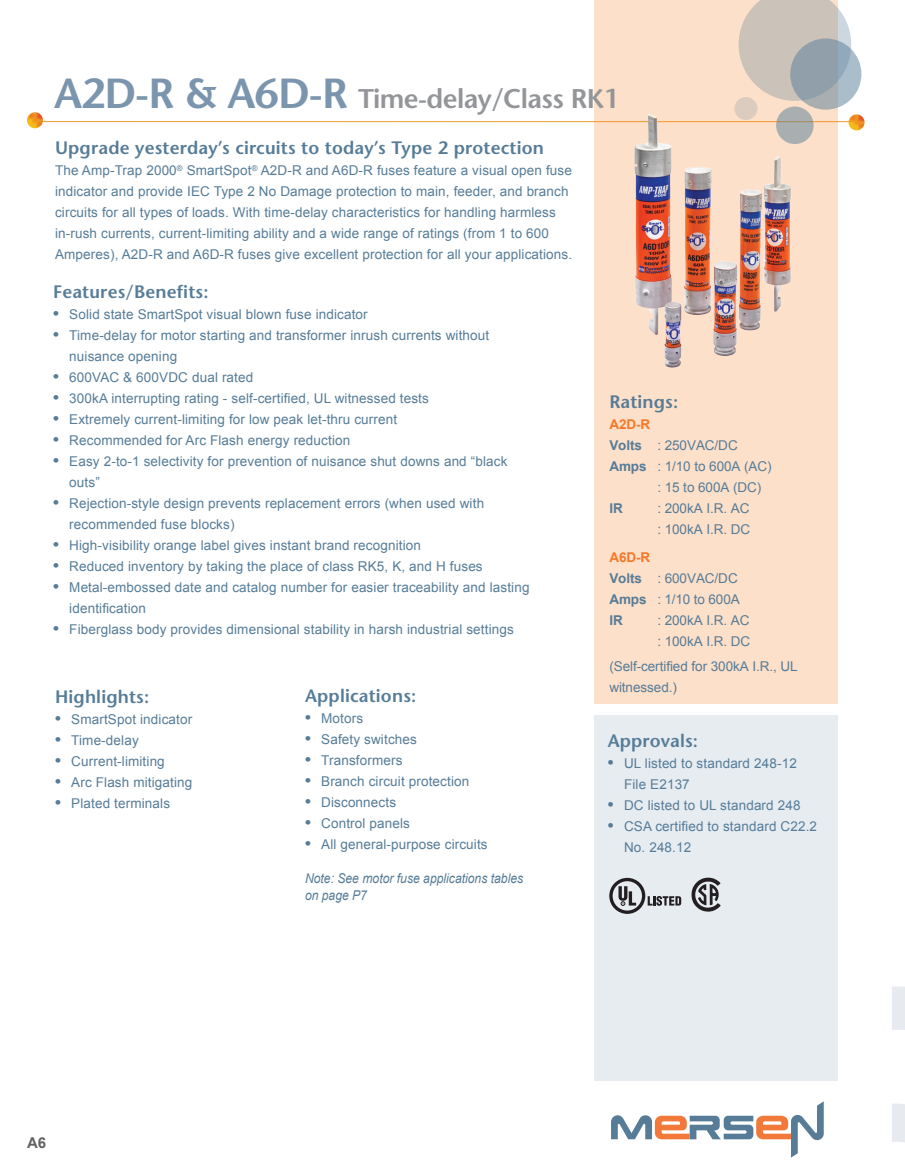
<style>
.page{position:relative;width:905px;height:1175px;background:#fff}
.page>*{position:absolute;margin:0;border:0;box-sizing:border-box;transform-origin:0 0}
.t1{font:600 27px "Stone Sans Std";letter-spacing:-.02em;color:#939598}
.t2{font:600 18px "Stone Sans Std";letter-spacing:.01em;color:#567c98}
.t3{font:700 15px "Arial";color:#636366}
.t4{font:13.5px/21px "Arial";letter-spacing:.01em;color:#567c98}
.t5{font:italic 13.5px/16.2px "Arial";color:#567c98;scale:.9 1}
.t6{font:700 13.5px "Arial";color:#f4792a}
.t7{font:700 13.5px "Arial";color:#567c98}
.s1{font-size:42px;color:#7a95ad}
.s2{font-weight:700;font-size:16.5px}
.s3{font-weight:700}
.s4{font-weight:700;color:#f4792a}
</style>
<div class="page">
<svg style="left:892px;top:986px;width:12px;height:156px"></svg>
<div style="left:595px;top:0;width:243px;height:703px;background:#fde0c9"></div>
<div style="left:595px;top:714px;width:243px;height:366px;background:#e7ecf1"></div>
<svg style="left:848px;top:114px;width:16px;height:16px"></svg>
<hr style="left:35px;top:121px;width:818px;height:1px;background:#f09320">
<svg style="left:27px;top:112px;width:16px;height:16px"></svg>
<svg style="left:738px;top:0;width:113px;height:101px"></svg>
<svg style="left:790px;top:38px;width:71px;height:72px;background:#99a8b2"></svg>
<div style="left:776px;top:106px;width:37px;height:38px;background:linear-gradient(to bottom,#aaaeaf,#a8adaf);border-radius:50%"></div>
<div style="left:734px;top:97px;width:23px;height:23px;background:#dcccbf;border-radius:50%"></div>
<svg style="left:611px;top:1102px;width:212px;height:55px"></svg>
<img style="left:622px;top:109px;width:174px;height:259px">
<img style="left:691px;top:878px;width:29px;height:33px">
<svg style="left:609px;top:878px;width:72px;height:36px"></svg>
<h1 class="t1" style="left:54px;top:82px;width:566px"><span class="s1">A2D-R &amp; A6D-R</span> Time-delay/Class RK1</h1>
<h2 class="t2" style="left:55px;top:137px;width:490px">Upgrade yesterday’s circuits to today’s Type 2 protection</h2>
<p class="t4" style="left:55px;top:160px;width:518px">The Amp-Trap 2000<sup>®</sup> SmartSpot<sup>®</sup> A2D-R and A6D-R fuses feature a visual open fuse indicator and provide IEC Type 2 No Damage protection to main, feeder, and branch circuits for all types of loads. With time-delay characteristics for handling harmless in-rush currents, current-limiting ability and a wide range of ratings (from 1 to 600<br>Amperes), A2D-R and A6D-R fuses give excellent protection for all your applications.</p>
<h2 class="t2" style="left:53px;top:281px;width:157px">Features/Benefits:</h2>
<p class="t4" style="left:53px;top:304px;width:316px"><span class="s2">•</span> Solid state SmartSpot visual blown fuse indicator</p>
<p class="t4" style="left:69px;top:325px;width:421px;text-indent:-16px"><span class="s2">•</span> Time-delay for motor starting and transformer inrush currents without nuisance opening</p>
<p class="t4" style="left:53px;top:367px;width:202px"><span class="s2">•</span> 600VAC &amp; 600VDC dual rated</p>
<p class="t4" style="left:53px;top:388px;width:377px"><span class="s2">•</span> 300kA interrupting rating - self-certified, UL witnessed tests</p>
<p class="t4" style="left:53px;top:409px;width:345px"><span class="s2">•</span> Extremely current-limiting for low peak let-thru current</p>
<p class="t4" style="left:53px;top:430px;width:299px"><span class="s2">•</span> Recommended for Arc Flash energy reduction</p>
<p class="t4" style="left:69px;top:451px;width:440px;text-indent:-16px"><span class="s2">•</span> Easy 2-to-1 selectivity for prevention of nuisance shut downs and “black outs”</p>
<p class="t4" style="left:69px;top:493px;width:416px;text-indent:-16px"><span class="s2">•</span> Rejection-style design prevents replacement errors (when used with recommended fuse blocks)</p>
<p class="t4" style="left:53px;top:535px;width:369px"><span class="s2">•</span> High-visibility orange label gives instant brand recognition</p>
<p class="t4" style="left:53px;top:556px;width:431px"><span class="s2">•</span> Reduced inventory by taking the place of class RK5, K, and H fuses</p>
<p class="t4" style="left:69px;top:577px;width:462px;text-indent:-16px"><span class="s2">•</span> Metal-embossed date and catalog number for easier traceability and lasting identification</p>
<p class="t4" style="left:53px;top:619px;width:462px"><span class="s2">•</span> Fiberglass body provides dimensional stability in harsh industrial settings</p>
<h2 class="t2" style="left:55px;top:685px;width:96px">Highlights:</h2>
<p class="t4" style="left:55px;top:708px;width:139px"><span class="s2">•</span> SmartSpot indicator</p>
<p class="t4" style="left:55px;top:729px;width:85px"><span class="s2">•</span> Time-delay</p>
<p class="t4" style="left:55px;top:750px;width:111px"><span class="s2">•</span> Current-limiting</p>
<p class="t4" style="left:55px;top:771px;width:139px"><span class="s2">•</span> Arc Flash mitigating</p>
<p class="t4" style="left:55px;top:792px;width:117px"><span class="s2">•</span> Plated terminals</p>
<h2 class="t2" style="left:305px;top:685px;width:113px">Applications:</h2>
<p class="t4" style="left:305px;top:708px;width:60px"><span class="s2">•</span> Motors</p>
<p class="t4" style="left:305px;top:729px;width:113px"><span class="s2">•</span> Safety switches</p>
<p class="t4" style="left:305px;top:750px;width:99px"><span class="s2">•</span> Transformers</p>
<p class="t4" style="left:305px;top:771px;width:166px"><span class="s2">•</span> Branch circuit protection</p>
<p class="t4" style="left:305px;top:792px;width:93px"><span class="s2">•</span> Disconnects</p>
<p class="t4" style="left:305px;top:813px;width:106px"><span class="s2">•</span> Control panels</p>
<p class="t4" style="left:305px;top:834px;width:184px"><span class="s2">•</span> All general-purpose circuits</p>
<p class="t5" style="left:305px;top:870px;width:244px">Note: See motor fuse applications tables on page P7</p>
<h2 class="t2" style="left:609px;top:391px;width:70px">Ratings:</h2>
<p class="t6" style="left:609px;top:415px;width:42px">A2D-R</p>
<p class="t4" style="left:609px;top:435px;width:130px"><span class="s3">Volts</span> : 250VAC/DC</p>
<p class="t4" style="left:609px;top:456px;width:164px"><span class="s3">Amps</span> : 1/10 to 600A (AC)</p>
<p class="t4" style="left:657px;top:477px;width:105px">: 15 to 600A (DC)</p>
<p class="t7" style="left:609px;top:499px;width:15px">IR</p>
<p class="t4" style="left:657px;top:498px;width:94px">: 200kA I.R. AC : 100kA I.R. DC</p>
<p class="t4" style="left:609px;top:547px;width:132px"><span class="s4">A6D-R<br></span><span class="s3">Volts</span> : 600VAC/DC<br><span class="s3">Amps</span> : 1/10 to 600A<br><span class="s3">IR</span></p>
<p class="t4" style="left:657px;top:610px;width:94px">: 200kA I.R. AC : 100kA I.R. DC</p>
<p class="t4" style="left:609px;top:655px;width:190px">(Self-certified for 300kA I.R., UL witnessed.)</p>
<h2 class="t2" style="left:608px;top:729px;width:92px">Approvals:</h2>
<p class="t4" style="left:624px;top:752px;width:174px;text-indent:-16px"><span class="s2">•</span> UL listed to standard 248-12<br>File E2137</p>
<p class="t4" style="left:608px;top:794px;width:194px"><span class="s2">•</span> DC listed to UL standard 248</p>
<p class="t4" style="left:624px;top:815px;width:195px;text-indent:-16px"><span class="s2">•</span> CSA certified to standard C22.2<br>No. 248.12</p>
<p class="t3" style="left:27px;top:1133px;width:21px">A6</p>
</div>
